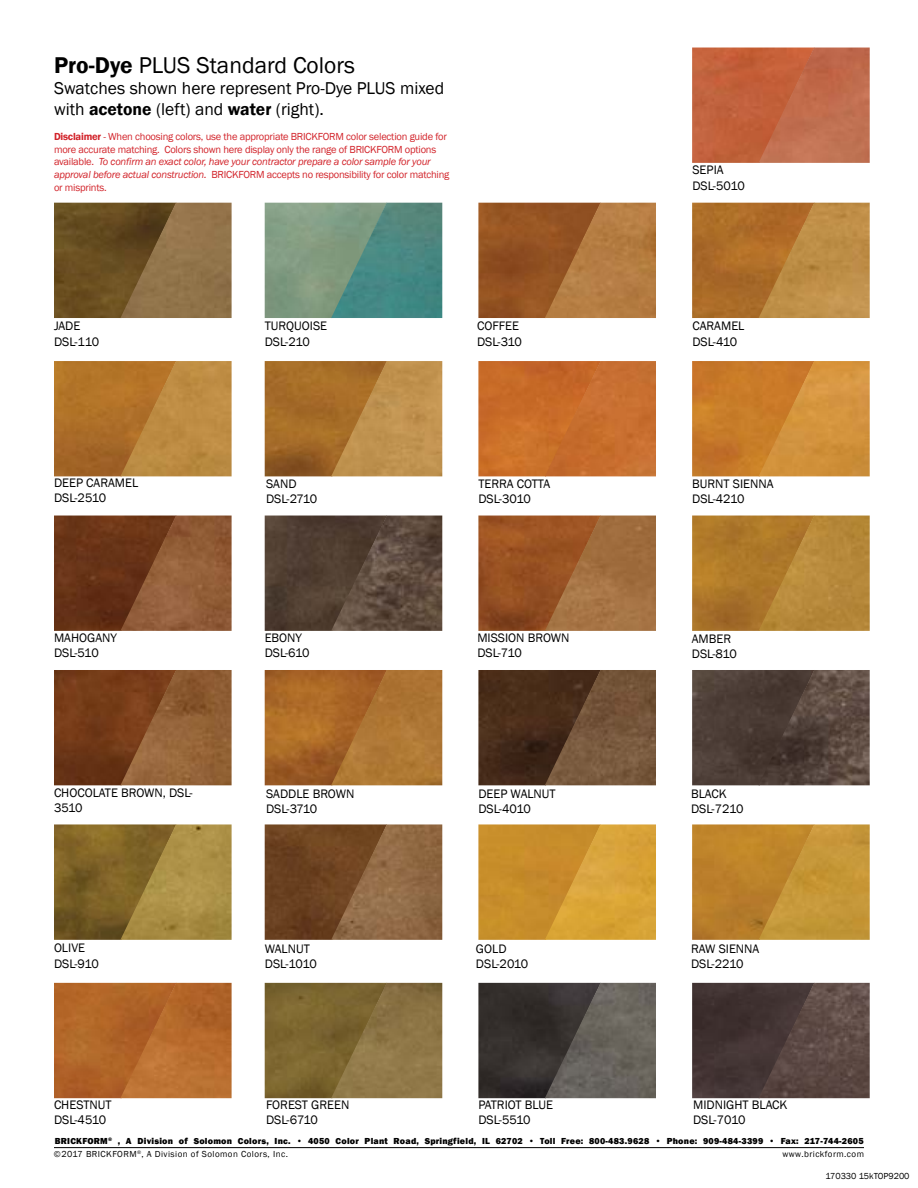
<style>
.page{position:relative;width:918px;height:1188px;background:#fff}
.page>*{position:absolute;margin:0;border:0;box-sizing:border-box;transform-origin:0 0}
.t1{font:23.4px "Franklin Gothic";color:#000}
.t2{font:17.55px/21.1px "Franklin Gothic";color:#000}
.t3{font:12.6px/15.1px "Franklin Gothic";color:#000}
.t4{font:10.5px/12.6px "Franklin Gothic";letter-spacing:-.02em;color:#d2232a}
.t5{font:800 9px "Franklin Gothic";letter-spacing:.025em;color:#000}
.t6{font:9px "Franklin Gothic";letter-spacing:.05em;color:#000}
.t7{font:9px "Franklin Gothic";color:#000}
.s1{font-weight:600}
.s2{font-style:italic}
</style>
<div class="page">
<hr style="left:54px;top:1147px;width:810px;height:1px;background:#000">
<img style="left:692px;top:48px;width:67px;height:115px">
<img style="left:759px;top:48px;width:111px;height:115px">
<img style="left:54px;top:203px;width:66px;height:115px">
<img style="left:120px;top:203px;width:112px;height:115px">
<img style="left:54px;top:361px;width:66px;height:115px">
<img style="left:120px;top:361px;width:112px;height:115px">
<img style="left:54px;top:516px;width:66px;height:115px">
<img style="left:120px;top:516px;width:112px;height:115px">
<img style="left:54px;top:670px;width:66px;height:115px">
<img style="left:120px;top:670px;width:112px;height:115px">
<img style="left:54px;top:824px;width:66px;height:116px">
<img style="left:120px;top:824px;width:112px;height:116px">
<img style="left:54px;top:983px;width:66px;height:115px">
<img style="left:120px;top:983px;width:112px;height:115px">
<img style="left:331px;top:203px;width:111px;height:115px">
<img style="left:265px;top:361px;width:66px;height:115px">
<img style="left:331px;top:361px;width:111px;height:115px">
<img style="left:265px;top:516px;width:66px;height:115px">
<img style="left:331px;top:516px;width:111px;height:115px">
<img style="left:265px;top:670px;width:66px;height:115px">
<img style="left:331px;top:670px;width:111px;height:115px">
<img style="left:265px;top:824px;width:66px;height:116px">
<img style="left:331px;top:824px;width:111px;height:116px">
<img style="left:265px;top:983px;width:66px;height:115px">
<img style="left:331px;top:983px;width:111px;height:115px">
<img style="left:478px;top:203px;width:67px;height:115px">
<img style="left:545px;top:203px;width:111px;height:115px">
<img style="left:478px;top:361px;width:67px;height:115px">
<img style="left:545px;top:361px;width:111px;height:115px">
<img style="left:478px;top:516px;width:67px;height:115px">
<img style="left:545px;top:516px;width:111px;height:115px">
<img style="left:478px;top:670px;width:67px;height:115px">
<img style="left:545px;top:670px;width:111px;height:115px">
<div style="left:478px;top:824px;width:67px;height:116px;background:#c88e2b"></div>
<img style="left:545px;top:824px;width:111px;height:116px">
<img style="left:478px;top:983px;width:67px;height:115px">
<img style="left:545px;top:983px;width:111px;height:115px">
<img style="left:692px;top:203px;width:67px;height:115px">
<img style="left:759px;top:203px;width:111px;height:115px">
<img style="left:692px;top:361px;width:67px;height:115px">
<img style="left:759px;top:361px;width:111px;height:115px">
<img style="left:692px;top:516px;width:67px;height:115px">
<img style="left:759px;top:516px;width:111px;height:115px">
<img style="left:692px;top:670px;width:67px;height:115px">
<img style="left:759px;top:670px;width:111px;height:115px">
<img style="left:692px;top:824px;width:67px;height:116px">
<img style="left:759px;top:824px;width:111px;height:116px">
<img style="left:692px;top:983px;width:67px;height:115px">
<img style="left:759px;top:983px;width:111px;height:115px">
<h1 class="t1" style="left:54px;top:50px;width:303px"><span class="s1">Pro-Dye</span> PLUS Standard Colors</h1>
<h2 class="t2" style="left:54px;top:78px;width:392px">Swatches shown here represent Pro-Dye PLUS mixed with <span class="s1">acetone</span> (left) and <span class="s1">water</span> (right).</h2>
<p class="t4" style="left:54px;top:131px;width:397px"><span class="s1">Disclaimer</span> - When choosing colors, use the appropriate BRICKFORM color selection guide for more accurate matching. Colors shown here display only the range of BRICKFORM options available. <span class="s2">To confirm an exact color, have your contractor prepare a color sample for your approval before actual construction.</span> BRICKFORM accepts no responsibility for color matching or misprints.</p>
<p class="t3" style="left:692px;top:163px;width:54px">SEPIA<br>DSL-5010</p>
<p class="t3" style="left:54px;top:319px;width:47px">JADE<br>DSL-110</p>
<p class="t3" style="left:265px;top:319px;width:64px">TURQUOISE<br>DSL-210</p>
<p class="t3" style="left:477px;top:319px;width:46px">COFFEE<br>DSL-310</p>
<p class="t3" style="left:692px;top:319px;width:54px">CARAMEL<br>DSL-410</p>
<p class="t3" style="left:54px;top:476px;width:86px">DEEP CARAMEL<br>DSL-2510</p>
<p class="t3" style="left:266px;top:476px;width:53px">SAND<br>DSL-2710</p>
<p class="t3" style="left:478px;top:476px;width:73px">TERRA COTTA<br>DSL-3010</p>
<p class="t3" style="left:692px;top:476px;width:83px">BURNT SIENNA<br>DSL-4210</p>
<p class="t3" style="left:54px;top:631px;width:64px">MAHOGANY<br>DSL-510</p>
<p class="t3" style="left:265px;top:631px;width:46px">EBONY<br>DSL-610</p>
<p class="t3" style="left:477px;top:631px;width:94px">MISSION BROWN<br>DSL-710</p>
<p class="t3" style="left:692px;top:631px;width:46px">AMBER<br>DSL-810</p>
<p class="t3" style="left:54px;top:785px;width:140px">CHOCOLATE BROWN, DSL-<br>3510</p>
<p class="t3" style="left:266px;top:786px;width:90px">SADDLE BROWN<br>DSL-3710</p>
<p class="t3" style="left:478px;top:786px;width:79px">DEEP WALNUT<br>DSL-4010</p>
<p class="t3" style="left:691px;top:786px;width:54px">BLACK<br>DSL-7210</p>
<p class="t3" style="left:54px;top:941px;width:46px">OLIVE<br>DSL-910</p>
<p class="t3" style="left:265px;top:941px;width:54px">WALNUT<br>DSL-1010</p>
<p class="t3" style="left:476px;top:941px;width:54px">GOLD<br>DSL-2010</p>
<p class="t3" style="left:691px;top:942px;width:70px">RAW SIENNA<br>DSL-2210</p>
<p class="t3" style="left:54px;top:1098px;width:59px">CHESTNUT<br>DSL-4510</p>
<p class="t3" style="left:266px;top:1098px;width:85px">FOREST GREEN<br>DSL-6710</p>
<p class="t3" style="left:478px;top:1098px;width:76px">PATRIOT BLUE<br>DSL-5510</p>
<p class="t3" style="left:693px;top:1098px;width:96px">MIDNIGHT BLACK<br>DSL-7010</p>
<p class="t5" style="left:55px;top:1135px;width:810px">BRICKFORM<sup>®</sup> , A Division of Solomon Colors, Inc. • 4050 Color Plant Road, Springfield, IL 62702 • Toll Free: 800-483.9628 • Phone: 909-484-3399 • Fax: 217-744-2605</p>
<p class="t6" style="left:54px;top:1149px;width:235px">©2017 BRICKFORM<sup>®</sup>, A Division of Solomon Colors, Inc.</p>
<p class="t6" style="left:782px;top:1149px;width:83px">www.brickform.com</p>
<p class="t7" style="left:825px;top:1171px;width:86px">170330 15kTOP9200</p>
</div>
